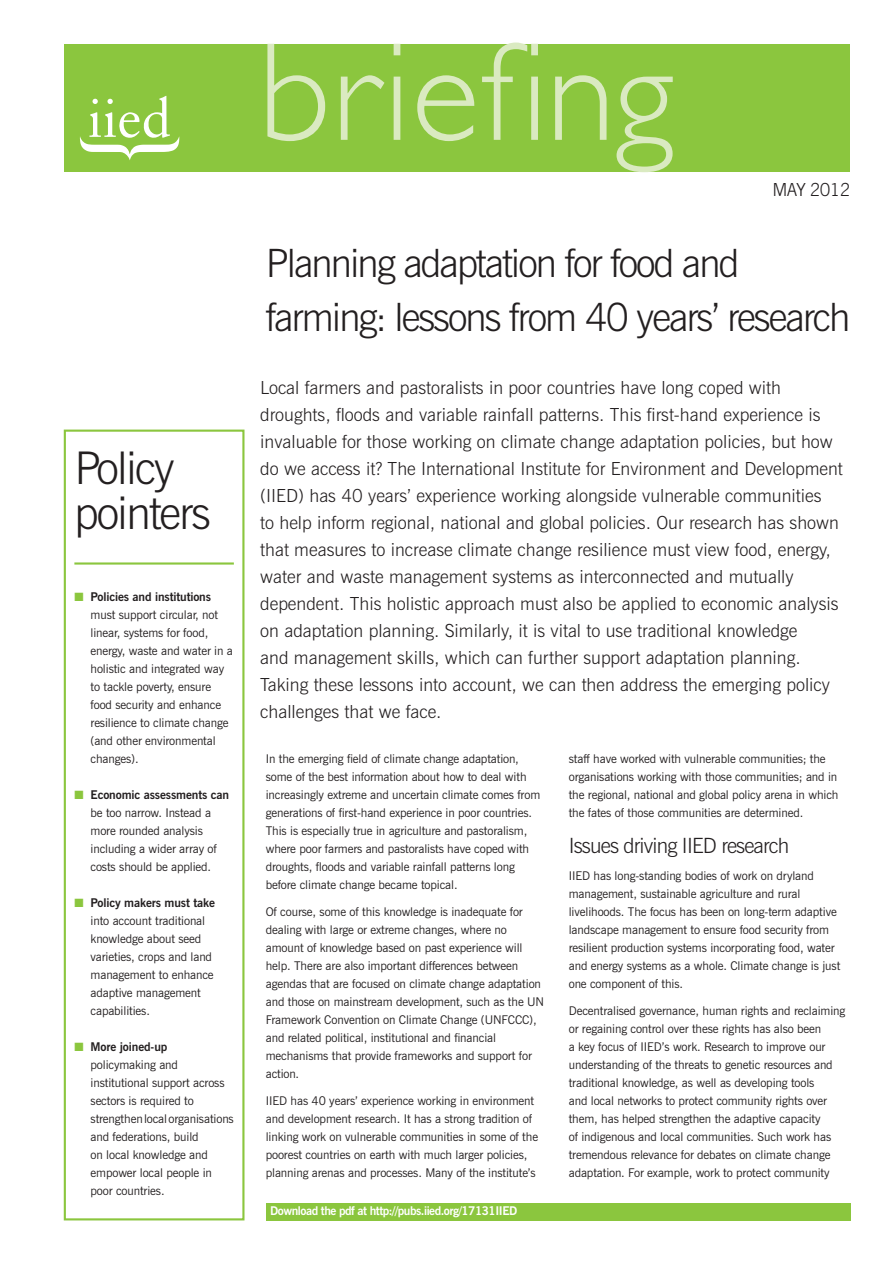
<style>
.page{position:relative;width:893px;height:1263px;background:#fff}
.page>*{position:absolute;margin:0;border:0;box-sizing:border-box;transform-origin:0 0}
.t1{font:300 45px/45px "News Gothic BT";letter-spacing:-.04em;color:#231f20}
.t2{font:300 39px/54px "News Gothic BT";letter-spacing:-.05em;color:#231f20}
.t3{font:300 21px "News Gothic BT";letter-spacing:-.04em;color:#231f20}
.t4{font:300 18px/27px "News Gothic BT";color:#231f20}
.t5{font:12px/18px "News Gothic BT";letter-spacing:-.01em;color:#231f20}
.t6{font:700 12px "News Gothic BT";letter-spacing:-.04em;color:#fff}
.s1{color:#8bc63e}
.s2{font-weight:700}
</style>
<div class="page">
<div style="left:266px;top:1203px;width:584px;height:17px;background:#8bc63e"></div>
<div style="left:64px;top:44px;width:785px;height:128px;background:#8bc63e"></div>
<svg style="left:80px;top:96px;width:99px;height:64px"></svg>
<svg style="left:267px;top:44px;width:58px;height:97px"></svg>
<svg style="left:341px;top:75px;width:43px;height:65px"></svg>
<svg style="left:394px;top:44px;width:6px;height:96px"></svg>
<svg style="left:417px;top:75px;width:57px;height:66px"></svg>
<svg style="left:482px;top:43px;width:56px;height:97px"></svg>
<svg style="left:555px;top:75px;width:51px;height:65px"></svg>
<svg style="left:617px;top:77px;width:56px;height:95px"></svg>
<hr style="left:74px;top:562px;width:160px;height:3px;background:#8bc63e">
<div style="left:64px;top:430px;width:180px;height:790px;border:2px solid #8bc63e"></div>
<h1 class="t1" style="left:74px;top:445px;width:138px">Policy pointers</h1>
<p class="t5" style="left:91px;top:587px;width:144px;text-indent:-16px"><span class="s1">■</span> <span class="s2">Policies and institutions </span>must support circular, not linear, systems for food, energy, waste and water in a holistic and integrated way to tackle poverty, ensure food security and enhance resilience to climate change (and other environmental changes).</p>
<p class="t5" style="left:91px;top:785px;width:140px;text-indent:-16px"><span class="s1">■</span> <span class="s2">Economic assessments can </span>be too narrow. Instead a more rounded analysis including a wider array of costs should be applied.</p>
<p class="t5" style="left:91px;top:893px;width:126px;text-indent:-16px"><span class="s1">■</span> <span class="s2">Policy makers must take </span>into account traditional knowledge about seed varieties, crops and land management to enhance adaptive management capabilities.</p>
<p class="t5" style="left:91px;top:1037px;width:145px;text-indent:-16px"><span class="s1">■</span> <span class="s2">More joined-up </span>policymaking and institutional support across sectors is required to strengthen local organisations and federations, build<br>on local knowledge and empower local people in poor countries.</p>
<h3 class="t4" style="left:772px;top:175px;width:79px">May 2012</h3>
<h2 class="t2" style="left:266px;top:235px;width:586px">Planning adaptation for food and farming: lessons from 40 years’ research</h2>
<p class="t4" style="left:260px;top:373px;width:584px">Local farmers and pastoralists in poor countries have long coped with droughts, floods and variable rainfall patterns. This first-hand experience is invaluable for those working on climate change adaptation policies, but how do we access it? The International Institute for Environment and Development (IIED) has 40 years’ experience working alongside vulnerable communities<br>to help inform regional, national and global policies. Our research has shown that measures to increase climate change resilience must view food, energy, water and waste management systems as interconnected and mutually dependent. This holistic approach must also be applied to economic analysis on adaptation planning. Similarly, it is vital to use traditional knowledge<br>and management skills, which can further support adaptation planning.<br>Taking these lessons into account, we can then address the emerging policy challenges that we face.</p>
<p class="t5" style="left:569px;top:749px;width:271px">staff have worked with vulnerable communities; the organisations working with those communities; and in the regional, national and global policy arena in which the fates of those communities are determined.</p>
<h3 class="t3" style="left:569px;top:832px;width:222px">Issues driving IIED research</h3>
<p class="t5" style="left:569px;top:866px;width:273px">IIED has long-standing bodies of work on dryland management, sustainable agriculture and rural livelihoods. The focus has been on long-term adaptive landscape management to ensure food security from resilient production systems incorporating food, water and energy systems as a whole. Climate change is just one component of this.</p>
<p class="t5" style="left:569px;top:1001px;width:278px">Decentralised governance, human rights and reclaiming or regaining control over these rights has also been<br>a key focus of IIED’s work. Research to improve our understanding of the threats to genetic resources and traditional knowledge, as well as developing tools<br>and local networks to protect community rights over them, has helped strengthen the adaptive capacity<br>of indigenous and local communities. Such work has tremendous relevance for debates on climate change adaptation. For example, work to protect community</p>
<p class="t6" style="left:270px;top:1203px;width:249px">Download the pdf at http://pubs.iied.org/17131IIED</p>
<p class="t5" style="left:266px;top:749px;width:276px">In the emerging field of climate change adaptation, some of the best information about how to deal with increasingly extreme and uncertain climate comes from generations of first-hand experience in poor countries.<br>This is especially true in agriculture and pastoralism, where poor farmers and pastoralists have coped with droughts, floods and variable rainfall patterns long before climate change became topical.</p>
<p class="t5" style="left:266px;top:902px;width:280px">Of course, some of this knowledge is inadequate for dealing with large or extreme changes, where no amount of knowledge based on past experience will help. There are also important differences between agendas that are focused on climate change adaptation and those on mainstream development, such as the UN Framework Convention on Climate Change (UNFCCC), and related political, institutional and financial mechanisms that provide frameworks and support for action.</p>
<p class="t5" style="left:266px;top:1091px;width:274px">IIED has 40 years’ experience working in environment and development research. It has a strong tradition of linking work on vulnerable communities in some of the poorest countries on earth with much larger policies, planning arenas and processes. Many of the institute’s</p>
</div>
